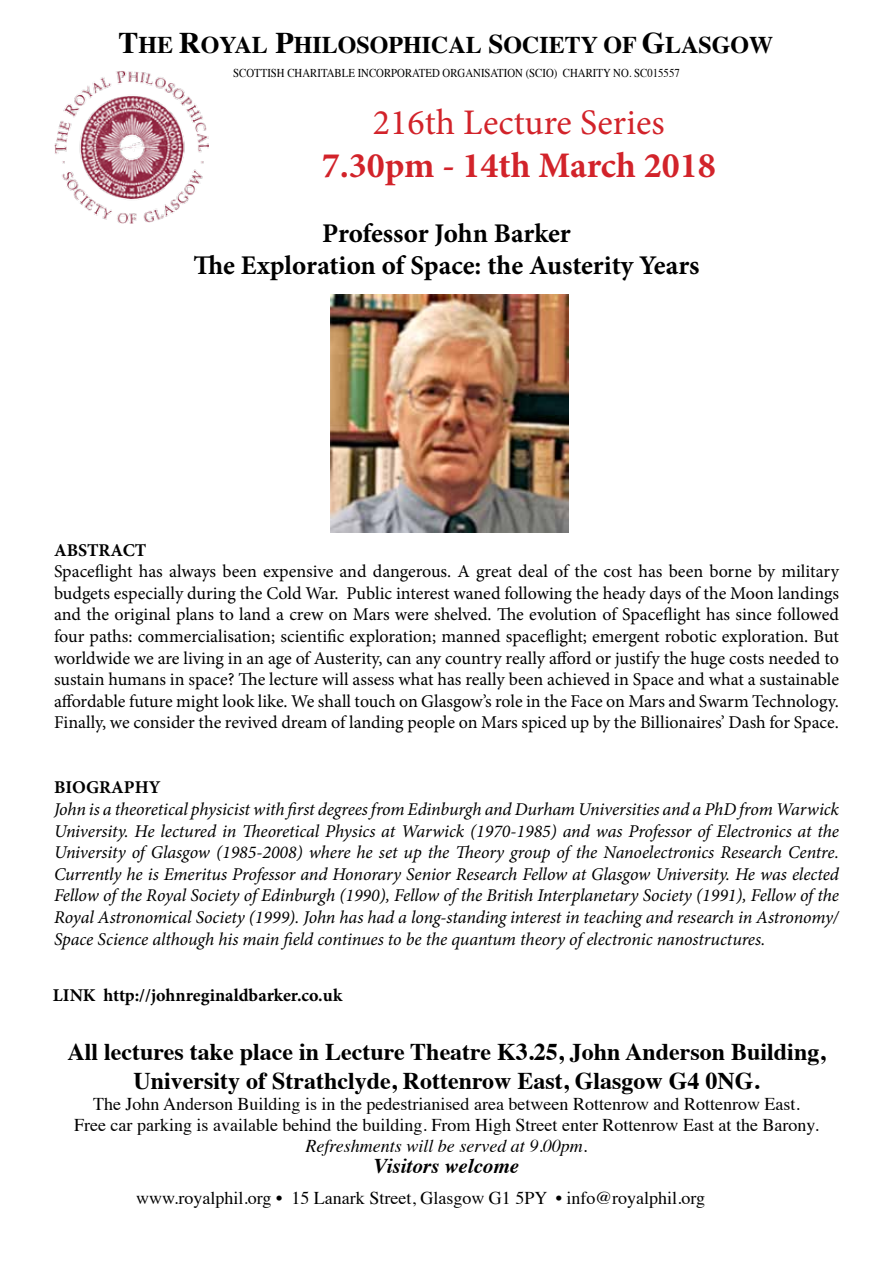
<style>
.page{position:relative;width:893px;height:1263px;background:#fff}
.page>*{position:absolute;margin:0;border:0;box-sizing:border-box;transform-origin:0 0}
.t1{font:700 36px "Minion Pro";color:#d2232a}
.t2{font:36px "Minion Pro";color:#d2232a}
.t3{font:700 27px/32.4px "Minion Pro";letter-spacing:-.005em;color:#000;text-align:center}
.t4{font:700 24px/28.8px "Times";color:#000;text-align:center}
.t5{font:italic 700 21px "Times";color:#000}
.t6{font:18px/21.6px "Minion Pro";letter-spacing:-.005em;color:#000;text-align:justify}
.t7{font:italic 18px/21.6px "Minion Pro";letter-spacing:-.01em;color:#000;text-align:justify}
.t8{font:18px/21px "Times";color:#000;text-align:center}
.t9{font:700 18px "Minion Pro";color:#000}
.t10{font:italic 18px "Times";color:#000}
.t11{font:12px "Times";color:#000;scale:.9 1}
.s1{font-size:30px}
.s2{font-size:27px}
</style>
<div class="page">
<img style="left:54px;top:71px;width:155px;height:153px">
<img style="left:330px;top:294px;width:239px;height:238px">
<h3 class="t4" style="left:118px;top:27px;width:656px"><span class="s1">T</span>HE <span class="s1">R</span>OYAL <span class="s1">P</span>HILOSOPHICAL <span class="s2">S</span>OCIETY OF <span class="s1">G</span>LASGOW</h3>
<p class="t11" style="left:233px;top:61px;width:498px">SCOTTISH CHARITABLE INCORPORATED ORGANISATION (SCIO) CHARITY NO. SC015557</p>
<h1 class="t2" style="left:373px;top:98px;width:293px">216th Lecture Series</h1>
<h1 class="t1" style="left:322px;top:140px;width:395px">7.30pm - 14th March 2018</h1>
<h2 class="t3" style="left:193px;top:217px;width:508px">Professor John Barker<br>The Exploration of Space: the Austerity Years</h2>
<p class="t9" style="left:54px;top:537px;width:94px">ABSTRACT</p>
<p class="t6" style="left:54px;top:561px;width:786px">Spaceflight has always been expensive and dangerous. A great deal of the cost has been borne by military budgets especially during the Cold War. Public interest waned following the heady days of the Moon landings and the original plans to land a crew on Mars were shelved. The evolution of Spaceflight has since followed four paths: commercialisation; scientific exploration; manned spaceflight; emergent robotic exploration. But worldwide we are living in an age of Austerity, can any country really afford or justify the huge costs needed to sustain humans in space? The lecture will assess what has really been achieved in Space and what a sustainable affordable future might look like. We shall touch on Glasgow’s role in the Face on Mars and Swarm Technology.<br>Finally, we consider the revived dream of landing people on Mars spiced up by the Billionaires’ Dash for Space.</p>
<p class="t9" style="left:54px;top:775px;width:108px">BIOGRAPHY</p>
<p class="t7" style="left:54px;top:798px;width:786px">John is a theoretical physicist with first degrees from Edinburgh and Durham Universities and a PhD from Warwick University. He lectured in Theoretical Physics at Warwick (1970-1985) and was Professor of Electronics at the University of Glasgow (1985-2008) where he set up the Theory group of the Nanoelectronics Research Centre.<br>Currently he is Emeritus Professor and Honorary Senior Research Fellow at Glasgow University. He was elected Fellow of the Royal Society of Edinburgh (1990), Fellow of the British Interplanetary Society (1991), Fellow of the Royal Astronomical Society (1999). John has had a long-standing interest in teaching and research in Astronomy/ Space Science although his main field continues to be the quantum theory of electronic nanostructures.</p>
<p class="t9" style="left:53px;top:982px;width:291px">LINK http://johnreginaldbarker.co.uk</p>
<h3 class="t4" style="left:68px;top:1035px;width:759px">All lectures take place in Lecture Theatre K3.25, John Anderson Building,<br>University of Strathclyde, Rottenrow East, Glasgow G4 0NG.</h3>
<p class="t8" style="left:74px;top:1091px;width:746px">The John Anderson Building is in the pedestrianised area between Rottenrow and Rottenrow East.<br>Free car parking is available behind the building. From High Street enter Rottenrow East at the Barony.</p>
<p class="t10" style="left:306px;top:1130px;width:283px">Refreshments will be served at 9.00pm.</p>
<p class="t5" style="left:374px;top:1146px;width:147px">Visitors welcome</p>
<p class="t8" style="left:136px;top:1186px;width:571px">www.royalphil.org • 15 Lanark Street, Glasgow G1 5PY • info@royalphil.org</p>
</div>
